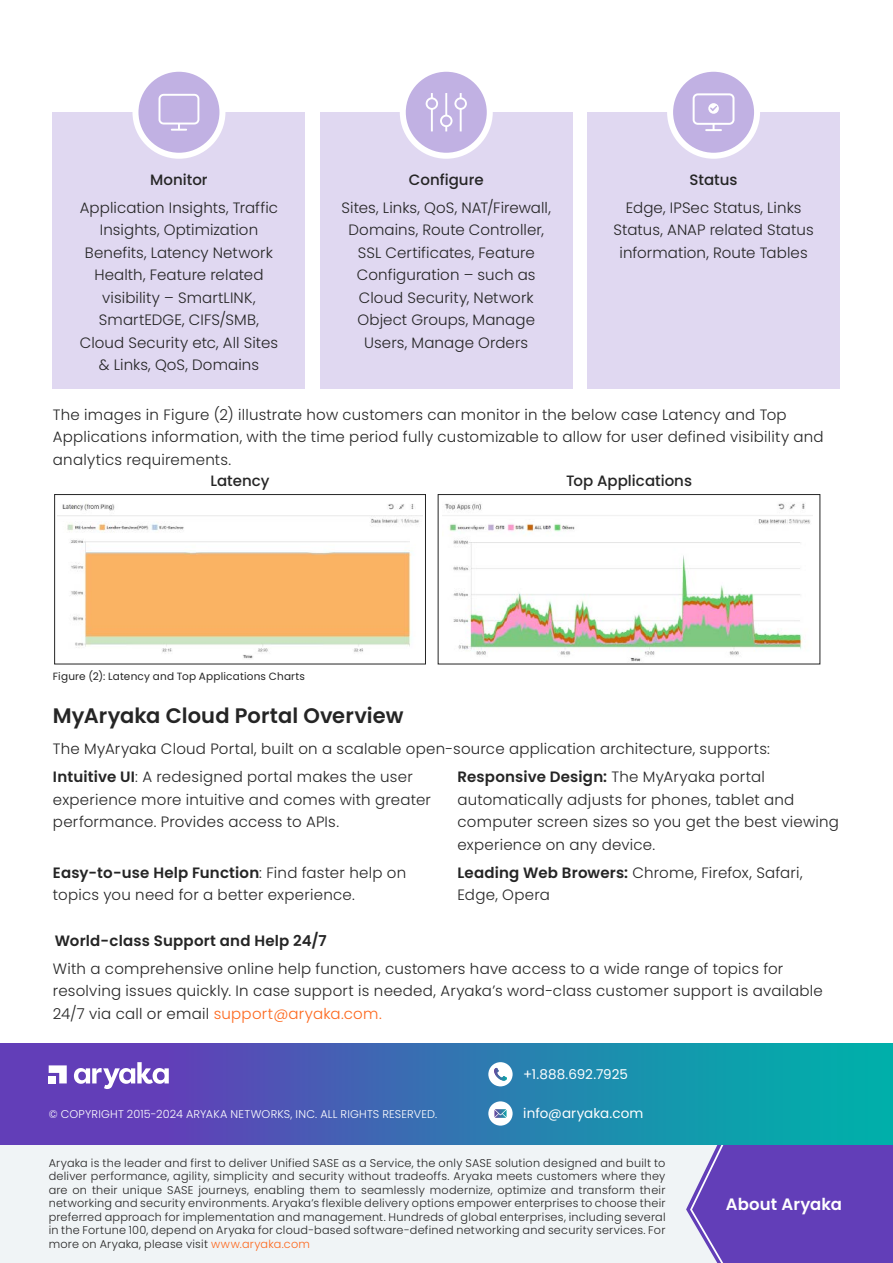
<style>
.page{position:relative;width:893px;height:1263px;background:#fff}
.page>*{position:absolute;margin:0;border:0;box-sizing:border-box;transform-origin:0 0}
.t1{font:600 21px "Poppins";letter-spacing:.005em;color:#252525}
.t2{font:600 16.5px "Poppins";letter-spacing:.01em;color:#fff}
.t3{font:300 15px/22.5px "Poppins";letter-spacing:.01em;color:#252525}
.t4{font:500 15px "Poppins";color:#252525}
.t5{font:600 15px "Poppins";letter-spacing:.015em;color:#252525}
.t6{font:13.5px "Poppins";letter-spacing:.005em;color:#fff}
.t7{font:300 11.25px/13.5px "Poppins";letter-spacing:.02em;color:#262525;text-align:justify}
.t8{font:300 11.25px "Poppins";letter-spacing:.015em;color:#fff}
.t9{font:10.5px "Poppins";letter-spacing:.02em;color:#252525}
.s1{font-weight:600}
.s2{color:#fd671c}
</style>
<div class="page">
<div style="left:53px;top:112px;width:252px;height:277px;background:#e0d8f1"></div>
<div style="left:320px;top:112px;width:253px;height:277px;background:#e0d8f1"></div>
<div style="left:587px;top:112px;width:253px;height:277px;background:#e0d8f1"></div>
<div style="left:135px;top:69px;width:87px;height:87px;background:#c1b1e3;border-radius:50%"></div>
<div style="left:132px;top:66px;width:93px;height:93px;border:6px solid #fff;border-radius:50%"></div>
<div style="left:403px;top:69px;width:87px;height:87px;background:#c1b1e3;border-radius:50%"></div>
<div style="left:400px;top:66px;width:93px;height:93px;border:6px solid #fff;border-radius:50%"></div>
<div style="left:670px;top:69px;width:87px;height:87px;background:#c1b1e3;border-radius:50%"></div>
<div style="left:667px;top:66px;width:93px;height:93px;border:6px solid #fff;border-radius:50%"></div>
<img style="left:58px;top:504px;width:364px;height:155px">
<img style="left:442px;top:503px;width:370px;height:159px">
<div style="left:54px;top:494px;width:372px;height:170px;border:1px solid #252525"></div>
<div style="left:438px;top:494px;width:382px;height:170px;border:1px solid #252525"></div>
<svg style="left:159px;top:94px;width:40px;height:37px"></svg>
<svg style="left:425px;top:93px;width:42px;height:38px"></svg>
<svg style="left:693px;top:93px;width:41px;height:38px"></svg>
<div style="left:0;top:1145px;width:893px;height:118px;background:#f0f4f6"></div>
<svg style="left:686px;top:1145px;width:207px;height:118px;background:#6e4ebd"></svg>
<div style="left:0;top:1044px;width:893px;height:101px;background:linear-gradient(to right,#702fba,#00b6a9)"></div>
<svg style="left:49px;top:1065px;width:18px;height:18px"></svg>
<svg style="left:74px;top:1062px;width:95px;height:27px"></svg>
<div style="left:488px;top:1062px;width:25px;height:24px;background:#fff;border-radius:50%"></div>
<svg style="left:494px;top:1068px;width:13px;height:13px"></svg>
<div style="left:488px;top:1101px;width:25px;height:24px;background:#fff;border-radius:50%"></div>
<svg style="left:494px;top:1109px;width:13px;height:9px"></svg>
<p class="t4" style="left:150px;top:171px;width:59px">Monitor</p>
<p class="t4" style="left:409px;top:171px;width:76px">Configure</p>
<p class="t4" style="left:690px;top:171px;width:49px">Status</p>
<p class="t3" style="left:80px;top:196px;width:200px;text-align:center">Application Insights, Traffic<br>Insights, Optimization<br>Benefits, Latency Network<br>Health, Feature related visibility – SmartLINK,<br>SmartEDGE, CIFS/SMB,<br>Cloud Security etc, All Sites &amp; Links, QoS, Domains</p>
<p class="t3" style="left:342px;top:196px;width:211px;text-align:center">Sites, Links, QoS, NAT/Firewall,<br>Domains, Route Controller,<br>SSL Certificates, Feature<br>Configuration – such as<br>Cloud Security, Network<br>Object Groups, Manage<br>Users, Manage Orders</p>
<p class="t3" style="left:613px;top:196px;width:202px;text-align:center">Edge, IPSec Status, Links<br>Status, ANAP related Status information, Route Tables</p>
<p class="t3" style="left:53px;top:403px;width:772px">The images in Figure (2) illustrate how customers can monitor in the below case Latency and Top<br>Applications information, with the time period fully customizable to allow for user defined visibility and analytics requirements.</p>
<p class="t4" style="left:211px;top:472px;width:60px">Latency</p>
<p class="t9" style="left:53px;top:670px;width:254px">Figure (2): Latency and Top Applications Charts</p>
<h1 class="t1" style="left:53px;top:703px;width:352px">MyAryaka Cloud Portal Overview</h1>
<p class="t4" style="left:566px;top:472px;width:127px">Top Applications</p>
<p class="t3" style="left:53px;top:737px;width:718px">The MyAryaka Cloud Portal, built on a scalable open-source application architecture, supports:</p>
<p class="t3" style="left:53px;top:766px;width:380px"><span class="s1">Intuitive UI</span>: A redesigned portal makes the user experience more intuitive and comes with greater performance. Provides access to APIs.</p>
<p class="t3" style="left:457px;top:766px;width:383px"><span class="s1">Responsive Design:</span> The MyAryaka portal automatically adjusts for phones, tablet and computer screen sizes so you get the best viewing experience on any device.</p>
<p class="t3" style="left:53px;top:861px;width:355px"><span class="s1">Easy-to-use Help Function</span>: Find faster help on topics you need for a better experience.</p>
<p class="t3" style="left:457px;top:861px;width:347px"><span class="s1">Leading Web Browers:</span> Chrome, Firefox, Safari,<br>Edge, Opera</p>
<p class="t5" style="left:55px;top:932px;width:273px">World-class Support and Help 24/7</p>
<p class="t3" style="left:53px;top:957px;width:771px">With a comprehensive online help function, customers have access to a wide range of topics for resolving issues quickly. In case support is needed, Aryaka’s word-class customer support is available<br>24/7 via call or email <span class="s2">support@aryaka.com.</span></p>
<p class="t8" style="left:49px;top:1108px;width:390px">© COPYRIGHT 2015-2024 ARYAKA NETWORKS, INC. ALL RIGHTS RESERVED.</p>
<p class="t6" style="left:523px;top:1066px;width:106px">+1.888.692.7925</p>
<p class="t6" style="left:523px;top:1106px;width:122px">info@aryaka.com</p>
<p class="t7" style="left:49px;top:1156px;width:618px">Aryaka is the leader and first to deliver Unified SASE as a Service, the only SASE solution designed and built to deliver performance, agility, simplicity and security without tradeoffs. Aryaka meets customers where they are on their unique SASE journeys, enabling them to seamlessly modernize, optimize and transform their networking and security environments. Aryaka’s flexible delivery options empower enterprises to choose their preferred approach for implementation and management. Hundreds of global enterprises, including several in the Fortune 100, depend on Aryaka for cloud-based software-defined networking and security services. For more on Aryaka, please visit <span class="s2">www.aryaka.com</span></p>
<p class="t2" style="left:726px;top:1194px;width:118px">About Aryaka</p>
</div>
